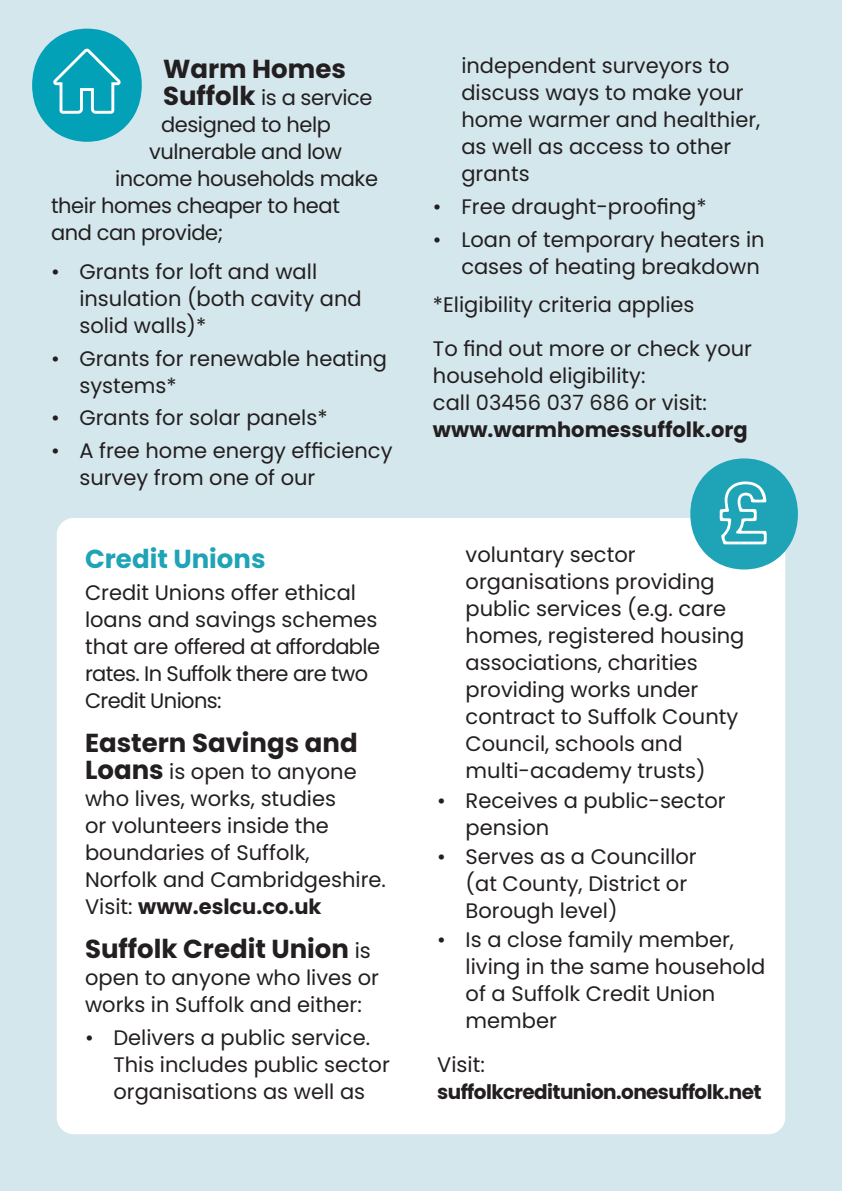
<style>
.page{position:relative;width:842px;height:1191px;background:#d4e7ed}
.page>*{position:absolute;margin:0;border:0;box-sizing:border-box;transform-origin:0 0}
.t1{font:700 26px "Poppins";color:#231f20}
.t2{font:700 26px "Poppins";color:#1fa4b7}
.t3{font:21px/27px "Poppins";color:#231f20}
.t4{font:21px/27px "Poppins";letter-spacing:-.03em;color:#231f20}
.t5{font:21px "Poppins";letter-spacing:-.02em;color:#231f20}
.t6{font:700 21px "Poppins";color:#231f20}
.t7{font:700 20px "Poppins";letter-spacing:-.03em;color:#231f20}
.s1{font-weight:700;font-size:26px}
.s2{font-weight:700}
.s3{font-weight:400;font-size:21px}
</style>
<div class="page">
<div style="left:57px;top:518px;width:728px;height:616px;background:#fff;border-radius:17px"></div>
<svg style="left:690px;top:458px;width:108px;height:111px"></svg>
<svg style="left:32px;top:29px;width:110px;height:113px"></svg>
<p class="t1" style="left:163px;top:54px;width:184px">Warm Homes</p>
<p class="t5" style="left:163px;top:86px;width:211px"><span class="s1">Suffolk</span> is a service</p>
<p class="t5" style="left:161px;top:113px;width:172px">designed to help</p>
<p class="t5" style="left:149px;top:140px;width:194px">vulnerable and low</p>
<p class="t5" style="left:115px;top:167px;width:265px">income households make</p>
<p class="t5" style="left:51px;top:194px;width:290px">their homes cheaper to heat</p>
<p class="t5" style="left:51px;top:221px;width:174px">and can provide;</p>
<p class="t3" style="left:79px;top:258px;width:284px;text-indent:-28px">• Grants for loft and wall insulation (both cavity and solid walls)*</p>
<p class="t3" style="left:79px;top:345px;width:309px;text-indent:-28px">• Grants for renewable heating systems*</p>
<p class="t3" style="left:51px;top:404px;width:278px">• Grants for solar panels*</p>
<p class="t3" style="left:79px;top:437px;width:315px;text-indent:-28px">• A free home energy efficiency survey from one of our</p>
<p class="t2" style="left:85px;top:543px;width:182px">Credit Unions</p>
<p class="t4" style="left:85px;top:579px;width:297px">Credit Unions offer ethical loans and savings schemes that are offered at affordable rates. In Suffolk there are two<br>Credit Unions:</p>
<p class="t1" style="left:85px;top:728px;width:274px">Eastern Savings and</p>
<p class="t3" style="left:85px;top:758px;width:302px"><span class="s1">Loans</span> is open to anyone who lives, works, studies<br>or volunteers inside the boundaries of Suffolk,<br>Norfolk and Cambridgeshire.<br>Visit: <span class="s2">www.eslcu.co.uk</span></p>
<p class="t1" style="left:85px;top:934px;width:287px">Suffolk Credit Union <span class="s3">is</span></p>
<p class="t3" style="left:85px;top:964px;width:296px">open to anyone who lives or works in Suffolk and either:</p>
<p class="t3" style="left:113px;top:1024px;width:278px;text-indent:-28px">• Delivers a public service.<br>This includes public sector organisations as well as</p>
<p class="t3" style="left:461px;top:52px;width:300px">independent surveyors to discuss ways to make your home warmer and healthier, as well as access to other grants</p>
<p class="t3" style="left:433px;top:193px;width:275px">• Free draught-proofing*</p>
<p class="t3" style="left:433px;top:226px;width:333px;text-align:right">• Loan of temporary heaters in cases of heating breakdown</p>
<p class="t3" style="left:433px;top:283px;width:321px;line-height:44px">*Eligibility criteria applies<br>To find out more or check your</p>
<p class="t3" style="left:433px;top:362px;width:276px">household eligibility:<br>call 03456 037 686 or visit:</p>
<p class="t6" style="left:433px;top:417px;width:316px">www.warmhomessuffolk.org</p>
<p class="t3" style="left:466px;top:541px;width:280px">voluntary sector organisations providing public services (e.g. care homes, registered housing associations, charities providing works under contract to Suffolk County<br>Council, schools and multi-academy trusts)</p>
<p class="t3" style="left:466px;top:787px;width:262px;text-indent:-28px">• Receives a public-sector pension</p>
<p class="t3" style="left:466px;top:843px;width:233px;text-indent:-28px">• Serves as a Councillor (at County, District or<br>Borough level)</p>
<p class="t3" style="left:466px;top:926px;width:301px;text-indent:-28px">• Is a close family member, living in the same household of a Suffolk Credit Union member</p>
<p class="t3" style="left:437px;top:1051px;width:49px">Visit:</p>
<p class="t7" style="left:437px;top:1080px;width:326px">suffolkcreditunion.onesuffolk.net</p>
</div>
